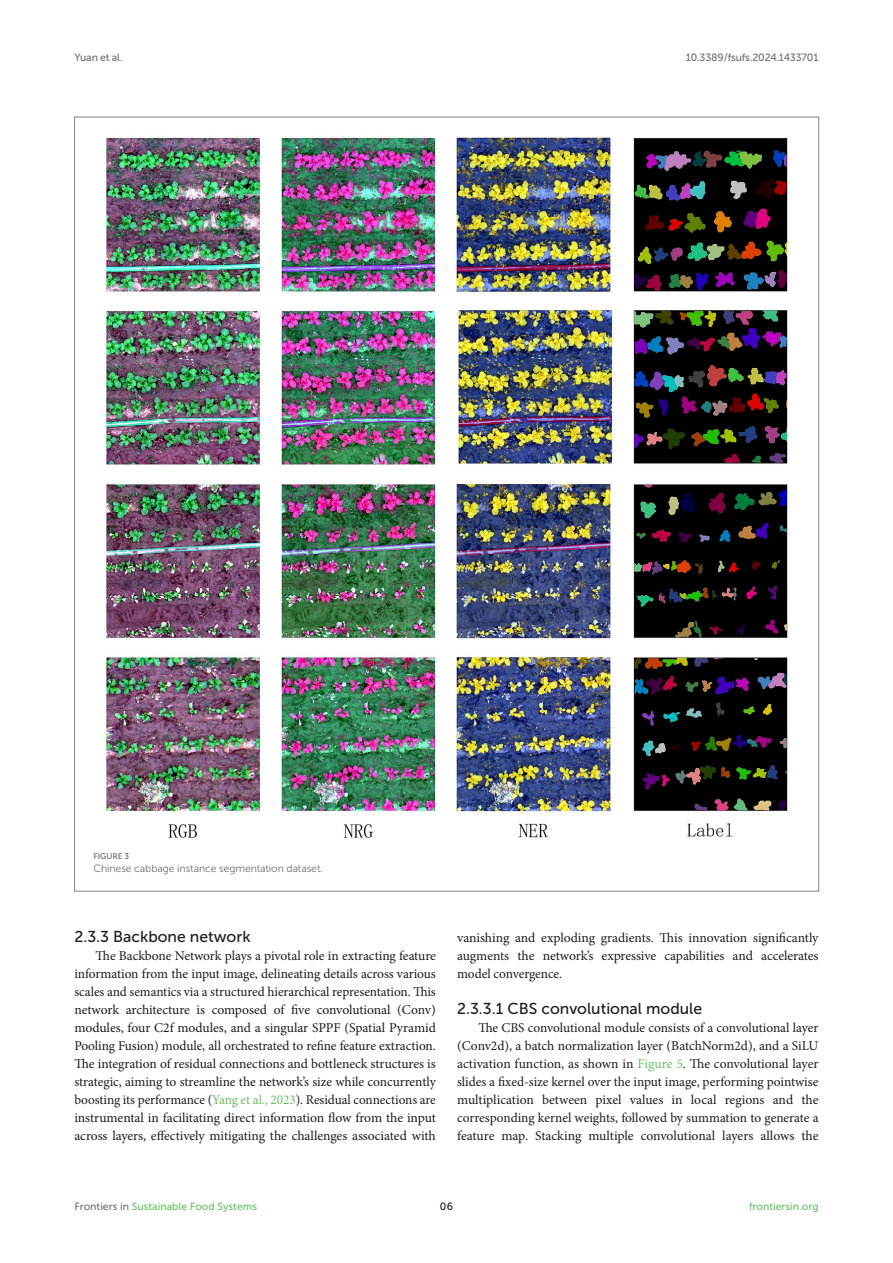
<style>
.page{position:relative;width:893px;height:1263px;background:#fff}
.page>*{position:absolute;margin:0;border:0;box-sizing:border-box;transform-origin:0 0}
.HEAD_3{font:15.75px "Museo Sans 500";color:#1b1c1b}
.TEXT_FLUSH{font:13.5px/18px "Minion Pro";letter-spacing:-.005em;color:#1b1c1b;text-align:justify}
.t1{font:10.5px "Museo Sans 500";color:#65c161}
.FIG_LEG{font:10.5px "Museo Sans 300";letter-spacing:-.01em;color:#706f70}
.t2{font:10.5px "Museo Sans 500";letter-spacing:-.015em;color:#706f70}
.t3{font:10.5px "Museo Sans 500";color:#1b1c1b}
.FIG_HD{font:8.25px "Museo Sans 700";letter-spacing:-.01em;color:#7e7f7f}
.s1{color:#65c161}
.s2{color:#706f70}
</style>
<div class="page">
<img style="left:106px;top:137px;width:682px;height:701px">
<p class="t2" style="left:74px;top:51px;width:50px">Yuan et al.</p>
<p class="t2" style="left:686px;top:51px;width:134px">10.3389/fsufs.2024.1433701</p>
<p class="FIG_HD" style="left:94px;top:851px;width:37px">FIGURE 3</p>
<p class="FIG_LEG" style="left:94px;top:863px;width:231px">Chinese cabbage instance segmentation dataset.</p>
<p class="HEAD_3" style="left:74px;top:928px;width:178px">2.3.3 Backbone network</p>
<p class="TEXT_FLUSH" style="left:74px;top:947px;width:363px;text-indent:21px">The Backbone Network plays a pivotal role in extracting feature information from the input image, delineating details across various scales and semantics via a structured hierarchical representation. This network architecture is composed of five convolutional (Conv) modules, four C2f modules, and a singular SPPF (Spatial Pyramid Pooling Fusion) module, all orchestrated to refine feature extraction.<br>The integration of residual connections and bottleneck structures is strategic, aiming to streamline the network’s size while concurrently boosting its performance (<span class="s1">Yang et al., 2023</span>). Residual connections are instrumental in facilitating direct information flow from the input across layers, effectively mitigating the challenges associated with</p>
<p class="TEXT_FLUSH" style="left:457px;top:929px;width:363px">vanishing and exploding gradients. This innovation significantly augments the network’s expressive capabilities and accelerates model convergence.</p>
<p class="HEAD_3" style="left:457px;top:1000px;width:247px">2.3.3.1 CBS convolutional module</p>
<p class="TEXT_FLUSH" style="left:457px;top:1019px;width:363px;text-indent:21px">The CBS convolutional module consists of a convolutional layer (Conv2d), a batch normalization layer (BatchNorm2d), and a SiLU activation function, as shown in <span class="s1">Figure 5</span>. The convolutional layer slides a fixed-size kernel over the input image, performing pointwise multiplication between pixel values in local regions and the corresponding kernel weights, followed by summation to generate a feature map. Stacking multiple convolutional layers allows the</p>
<p class="t1" style="left:74px;top:1200px;width:184px"><span class="s2">Frontiers in</span> Sustainable Food Systems</p>
<p class="t3" style="left:440px;top:1200px;width:15px">06</p>
<p class="t1" style="left:749px;top:1200px;width:71px">frontiersin.org</p>
</div>
